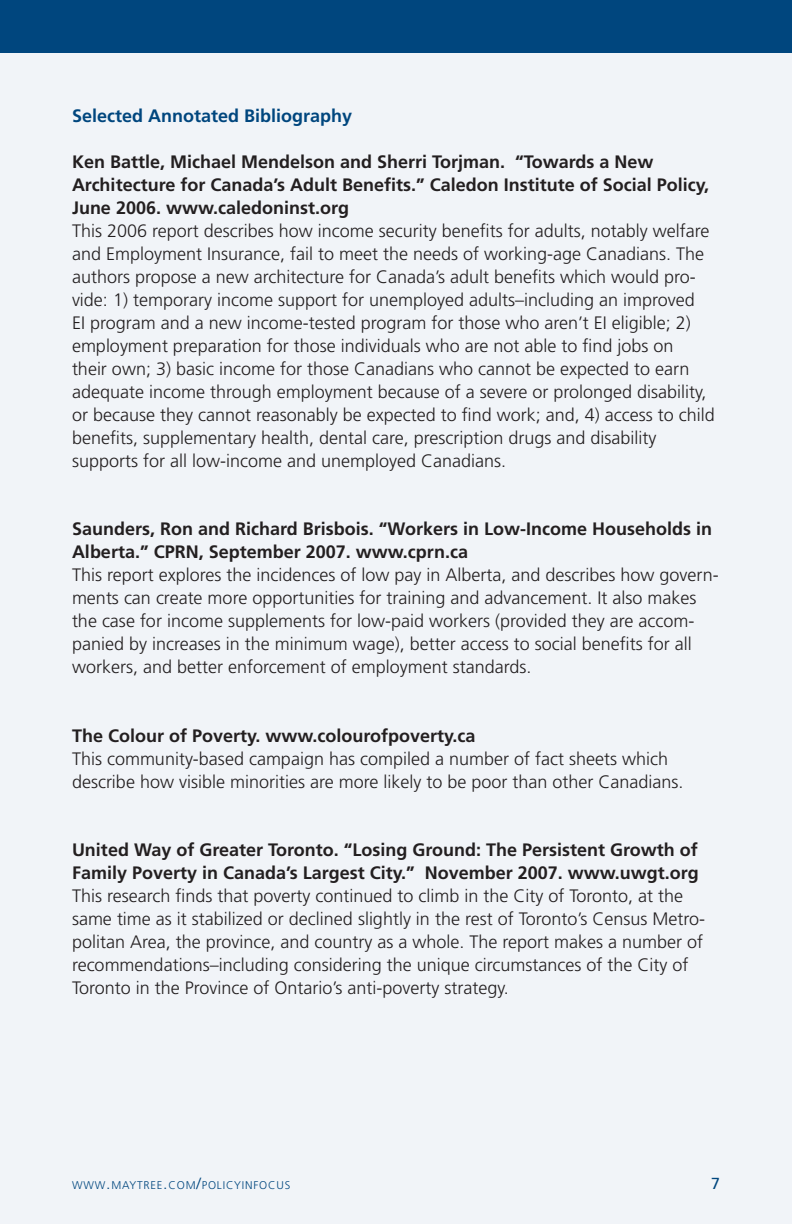
<style>
.page{position:relative;width:792px;height:1224px;background:#fff}
.page>*{position:absolute;margin:0;border:0;box-sizing:border-box;transform-origin:0 0}
.BODY{font:300 18px/23px "Frutiger";color:#231f20}
.Biography_titles{font:700 18px/23px "Frutiger";color:#231f20}
.Blue_content_heading{font:700 18px "Frutiger";color:#00467e}
.t1{font:16px "Frutiger";color:#00467e}
.t2{font:300 11.2px "Frutiger";letter-spacing:.07em;color:#00467e}
.s1{font-size:16px}
</style>
<div class="page">
<div style="left:0;top:52px;width:792px;height:1172px;background:#eff2f7"></div>
<div style="left:0;top:0;width:792px;height:53px;background:#00467e"></div>
<p class="Blue_content_heading" style="left:72px;top:105px;width:282px">Selected Annotated Bibliography</p>
<p class="Biography_titles" style="left:72px;top:150px;width:639px">Ken Battle, Michael Mendelson and Sherri Torjman. “Towards a New<br>Architecture for Canada’s Adult Benefits.” Caledon Institute of Social Policy,<br>June 2006. www.caledoninst.org</p>
<p class="BODY" style="left:72px;top:219px;width:644px">This 2006 report describes how income security benefits for adults, notably welfare and Employment Insurance, fail to meet the needs of working-age Canadians. The authors propose a new architecture for Canada’s adult benefits which would pro&shy;vide: 1) temporary income support for unemployed adults–including an improved<br>EI program and a new income-tested program for those who aren’t EI eligible; 2) employment preparation for those individuals who are not able to find jobs on<br>their own; 3) basic income for those Canadians who cannot be expected to earn adequate income through employment because of a severe or prolonged disability, or because they cannot reasonably be expected to find work; and, 4) access to child benefits, supplementary health, dental care, prescription drugs and disability supports for all low-income and unemployed Canadians.</p>
<p class="Biography_titles" style="left:72px;top:517px;width:642px">Saunders, Ron and Richard Brisbois. “Workers in Low-Income Households in<br>Alberta.” CPRN, September 2007. www.cprn.ca</p>
<p class="BODY" style="left:72px;top:563px;width:648px">This report explores the incidences of low pay in Alberta, and describes how govern&shy;ments can create more opportunities for training and advancement. It also makes the case for income supplements for low-paid workers (provided they are accom&shy;panied by increases in the minimum wage), better access to social benefits for all workers, and better enforcement of employment standards.</p>
<p class="Biography_titles" style="left:72px;top:724px;width:405px">The Colour of Poverty. www.colourofpoverty.ca</p>
<p class="BODY" style="left:72px;top:747px;width:613px">This community-based campaign has compiled a number of fact sheets which describe how visible minorities are more likely to be poor than other Canadians.</p>
<p class="Biography_titles" style="left:72px;top:838px;width:628px">United Way of Greater Toronto. “Losing Ground: The Persistent Growth of<br>Family Poverty in Canada’s Largest City.” November 2007. www.uwgt.org</p>
<p class="BODY" style="left:72px;top:884px;width:635px">This research finds that poverty continued to climb in the City of Toronto, at the same time as it stabilized or declined slightly in the rest of Toronto’s Census Metro&shy;politan Area, the province, and country as a whole. The report makes a number of recommendations–including considering the unique circumstances of the City of Toronto in the Province of Ontario’s anti-poverty strategy.</p>
<p class="t2" style="left:72px;top:1178px;width:220px">WWW<span class="s1">.</span>MAYTREE<span class="s1">.</span>COM<span class="s1">/</span>POLICYINFOCUS</p>
<p class="t1" style="left:711px;top:1174px;width:10px">7</p>
</div>
